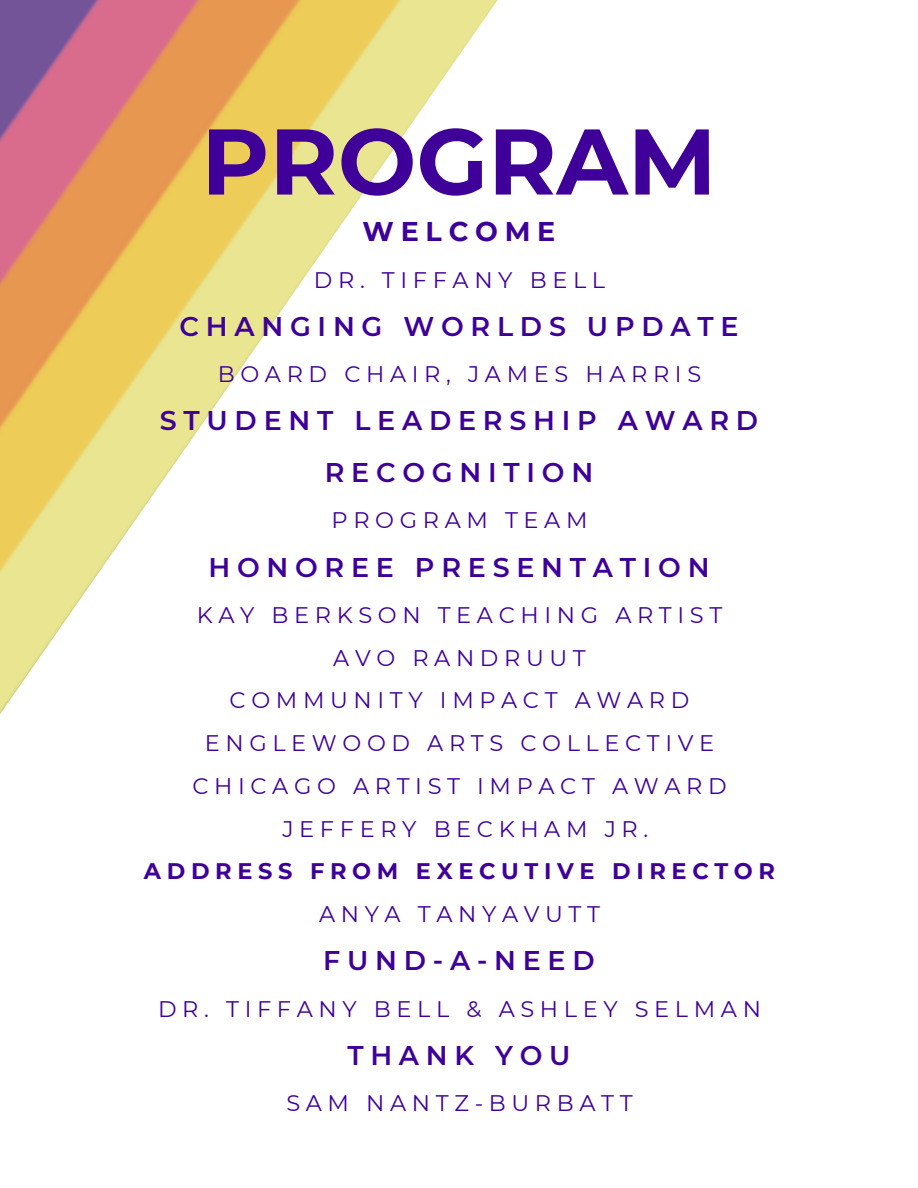
<style>
.page{position:relative;width:918px;height:1188px;background:#fff}
.page>*{position:absolute;margin:0;border:0;box-sizing:border-box;transform-origin:0 0}
.t1{font:700 93px "Montserrat";color:#3e0099}
.t2{font:600 27px/51.8px "Montserrat";letter-spacing:.25em;color:#3e0099;text-align:center}
.t3{font:700 27px "Montserrat";letter-spacing:.25em;color:#3e0099}
.t4{font:22.5px "Montserrat";letter-spacing:.25em;color:#3e0099}
.t5{font:700 22.5px "Montserrat";letter-spacing:.25em;color:#3e0099}
</style>
<div class="page">
<img style="left:0;top:0;width:498px;height:714px">
<h1 class="t1" style="left:201px;top:105px;width:517px">PROGRAM</h1>
<p class="t3" style="left:363px;top:215px;width:194px">WELCOME</p>
<p class="t4" style="left:314px;top:266px;width:293px">DR. TIFFANY BELL</p>
<p class="t2" style="left:179px;top:300px;width:561px">CHANGING WORLDS UPDATE</p>
<p class="t4" style="left:218px;top:360px;width:485px">BOARD CHAIR, JAMES HARRIS</p>
<p class="t2" style="left:160px;top:395px;width:600px">STUDENT LEADERSHIP AWARD<br>RECOGNITION</p>
<p class="t4" style="left:332px;top:507px;width:257px">PROGRAM TEAM</p>
<p class="t2" style="left:208px;top:541px;width:503px">HONOREE PRESENTATION</p>
<p class="t4" style="left:197px;top:601px;width:527px">KAY BERKSON TEACHING ARTIST</p>
<p class="t4" style="left:333px;top:644px;width:254px">AVO RANDRUUT</p>
<p class="t4" style="left:230px;top:687px;width:461px">COMMUNITY IMPACT AWARD</p>
<p class="t4" style="left:205px;top:729px;width:511px">ENGLEWOOD ARTS COLLECTIVE</p>
<p class="t4" style="left:192px;top:772px;width:536px">CHICAGO ARTIST IMPACT AWARD</p>
<p class="t4" style="left:282px;top:815px;width:367px">JEFFERY BECKHAM JR.</p>
<p class="t5" style="left:144px;top:858px;width:633px">ADDRESS FROM EXECUTIVE DIRECTOR</p>
<p class="t4" style="left:319px;top:900px;width:282px">ANYA TANYAVUTT</p>
<p class="t2" style="left:323px;top:935px;width:273px">FUND-A-NEED</p>
<p class="t4" style="left:158px;top:995px;width:604px">DR. TIFFANY BELL &amp; ASHLEY SELMAN</p>
<p class="t2" style="left:347px;top:1029px;width:225px">THANK YOU</p>
<p class="t4" style="left:286px;top:1089px;width:348px">SAM NANTZ-BURBATT</p>
</div>
